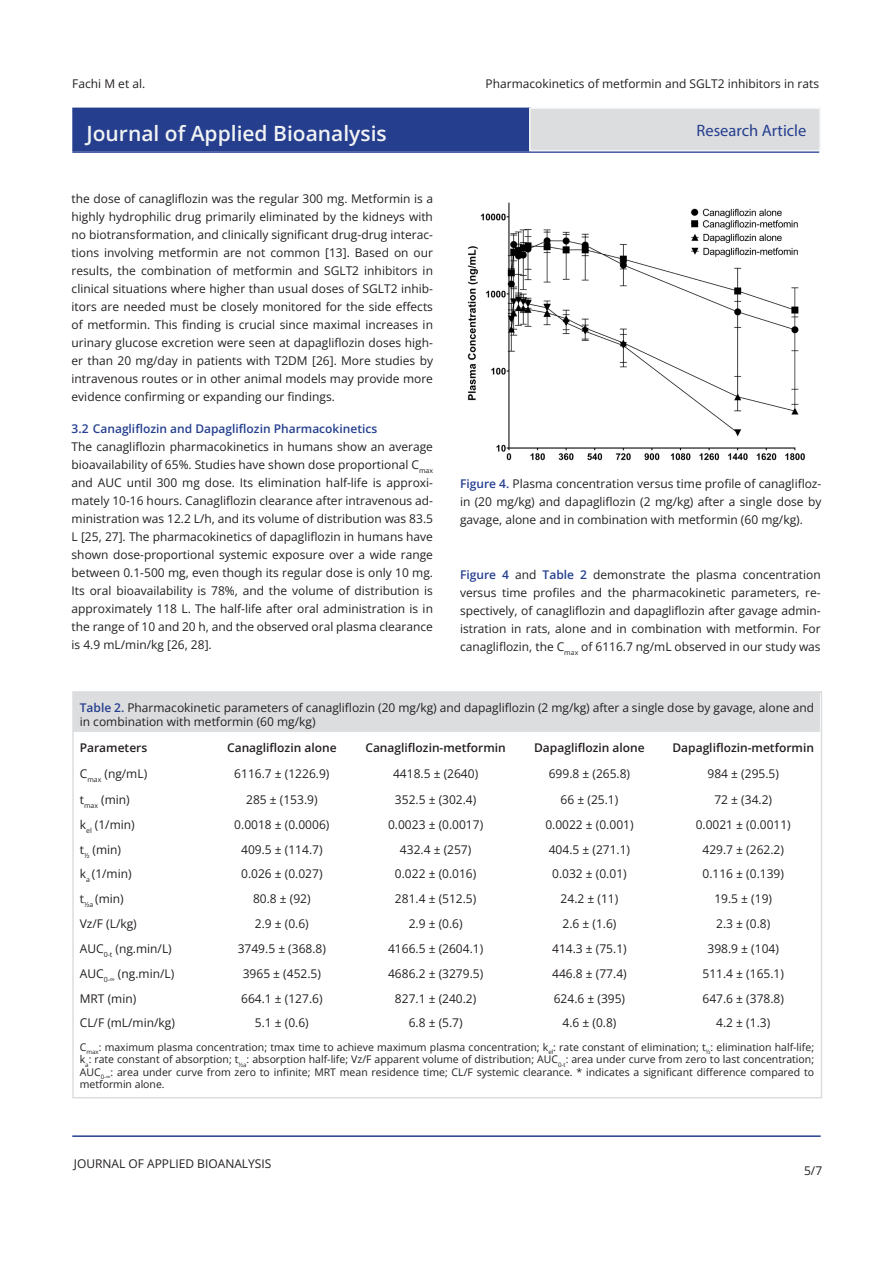
<style>
.page{position:relative;width:893px;height:1263px;background:#fff}
.page>*{position:absolute;margin:0;border:0;box-sizing:border-box;transform-origin:0 0}
.t1{font:600 21px "Open Sans";color:#f2f3f4}
.t2{font:16.5px "Myriad Pro";color:#253f8e}
.t3{font:12px/18px "Open Sans";color:#231f20;text-align:justify}
.t4{font:600 12px "Open Sans";color:#231f20}
.t5{font:600 12px "Open Sans";color:#253f8e}
.t6{font:10.5px/12.6px "Open Sans";color:#231f20;text-align:justify}
.s1{font-weight:600;color:#253f8e}
</style>
<div class="page">
<hr style="left:72px;top:151px;width:747px;height:2px;background:#253f8e">
<div style="left:73px;top:108px;width:457px;height:43px;background:#253f8e"></div>
<div style="left:530px;top:108px;width:290px;height:43px;background:#dcdddf"></div>
<div style="left:529px;top:108px;width:292px;height:43px;border:2px solid #f2f3f4"></div>
<hr style="left:72px;top:1135px;width:749px;height:2px;background:#253f8e">
<img style="left:467px;top:202px;width:338px;height:259px">
<div style="left:74px;top:693px;width:746px;height:39px;background:#dcdddf"></div>
<div style="left:72px;top:691px;width:750px;height:407px;border:2px solid #dcdddf"></div>
<p class="t3" style="left:72px;top:74px;width:75px">Fachi M et al.</p>
<p class="t3" style="left:486px;top:74px;width:335px">Pharmacokinetics of metformin and SGLT2 inhibitors in rats</p>
<h1 class="t1" style="left:87px;top:119px;width:302px">Journal of Applied Bioanalysis</h1>
<h2 class="t2" style="left:696px;top:120px;width:111px">Research Article</h2>
<p class="t3" style="left:72px;top:189px;width:363px">the dose of canagliflozin was the regular 300 mg. Metformin is a highly hydrophilic drug primarily eliminated by the kidneys with no biotransformation, and clinically significant drug-drug interac&shy;tions involving metformin are not common [13]. Based on our results, the combination of metformin and SGLT2 inhibitors in clinical situations where higher than usual doses of SGLT2 inhib&shy;itors are needed must be closely monitored for the side effects of metformin. This finding is crucial since maximal increases in urinary glucose excretion were seen at dapagliflozin doses high&shy;er than 20 mg/day in patients with T2DM [26]. More studies by intravenous routes or in other animal models may provide more evidence confirming or expanding our findings.</p>
<p class="t5" style="left:72px;top:420px;width:307px">3.2 Canagliflozin and Dapagliflozin Pharmacokinetics</p>
<p class="t3" style="left:72px;top:437px;width:363px">The canagliflozin pharmacokinetics in humans show an average bioavailability of 65%. Studies have shown dose proportional C<sub>max </sub>and AUC until 300 mg dose. Its elimination half-life is approxi&shy;mately 10-16 hours. Canagliflozin clearance after intravenous ad&shy;ministration was 12.2 L/h, and its volume of distribution was 83.5<br>L [25, 27]. The pharmacokinetics of dapagliflozin in humans have shown dose-proportional systemic exposure over a wide range between 0.1-500 mg, even though its regular dose is only 10 mg.<br>Its oral bioavailability is 78%, and the volume of distribution is approximately 118 L. The half-life after oral administration is in the range of 10 and 20 h, and the observed oral plasma clearance is 4.9 mL/min/kg [26, 28].</p>
<p class="t3" style="left:460px;top:474px;width:363px"><span class="s1">Figure 4.</span> Plasma concentration versus time profile of canaglifloz&shy;in (20 mg/kg) and dapagliflozin (2 mg/kg) after a single dose by gavage, alone and in combination with metformin (60 mg/kg).</p>
<p class="t3" style="left:460px;top:565px;width:362px"><span class="s1">Figure 4</span> and <span class="s1">Table 2</span> demonstrate the plasma concentration versus time profiles and the pharmacokinetic parameters, re&shy;spectively, of canagliflozin and dapagliflozin after gavage admin&shy;istration in rats, alone and in combination with metformin. For canagliflozin, the C<sub>max</sub> of 6116.7 ng/mL observed in our study was</p>
<p class="t3" style="left:80px;top:700px;width:736px;line-height:14.4px"><span class="s1">Table 2.</span> Pharmacokinetic parameters of canagliflozin (20 mg/kg) and dapagliflozin (2 mg/kg) after a single dose by gavage, alone and in combination with metformin (60 mg/kg)</p>
<p class="t4" style="left:80px;top:739px;width:69px">Parameters</p>
<p class="t4" style="left:227px;top:739px;width:111px">Canagliflozin alone</p>
<p class="t4" style="left:365px;top:739px;width:142px">Canagliflozin-metformin</p>
<p class="t4" style="left:534px;top:739px;width:112px">Dapagliflozin alone</p>
<p class="t4" style="left:672px;top:739px;width:143px">Dapagliflozin-metformin</p>
<p class="t3" style="left:80px;top:765px;width:69px">C<sub>max</sub> (ng/mL)</p>
<p class="t3" style="left:234px;top:765px;width:97px">6116.7 ± (1226.9)</p>
<p class="t3" style="left:393px;top:765px;width:87px">4418.5 ± (2640)</p>
<p class="t3" style="left:549px;top:765px;width:83px">699.8 ± (265.8)</p>
<p class="t3" style="left:708px;top:765px;width:73px">984 ± (295.5)</p>
<p class="t3" style="left:80px;top:790px;width:51px">t<sub>max</sub> (min)</p>
<p class="t3" style="left:246px;top:790px;width:73px">285 ± (153.9)</p>
<p class="t3" style="left:395px;top:790px;width:83px">352.5 ± (302.4)</p>
<p class="t3" style="left:561px;top:790px;width:59px">66 ± (25.1)</p>
<p class="t3" style="left:714px;top:790px;width:59px">72 ± (34.2)</p>
<p class="t3" style="left:80px;top:815px;width:56px">k<sub>el</sub> (1/min)</p>
<p class="t3" style="left:234px;top:815px;width:97px">0.0018 ± (0.0006)</p>
<p class="t3" style="left:388px;top:815px;width:97px">0.0023 ± (0.0017)</p>
<p class="t3" style="left:545px;top:815px;width:90px">0.0022 ± (0.001)</p>
<p class="t3" style="left:696px;top:815px;width:97px">0.0021 ± (0.0011)</p>
<p class="t3" style="left:80px;top:840px;width:43px">t<sub>½</sub> (min)</p>
<p class="t3" style="left:241px;top:840px;width:83px">409.5 ± (114.7)</p>
<p class="t3" style="left:400px;top:840px;width:73px">432.4 ± (257)</p>
<p class="t3" style="left:549px;top:840px;width:83px">404.5 ± (271.1)</p>
<p class="t3" style="left:702px;top:840px;width:83px">429.7 ± (262.2)</p>
<p class="t3" style="left:80px;top:865px;width:53px">k<sub>a</sub> (1/min)</p>
<p class="t3" style="left:241px;top:865px;width:83px">0.026 ± (0.027)</p>
<p class="t3" style="left:395px;top:865px;width:83px">0.022 ± (0.016)</p>
<p class="t3" style="left:552px;top:865px;width:76px">0.032 ± (0.01)</p>
<p class="t3" style="left:702px;top:865px;width:83px">0.116 ± (0.139)</p>
<p class="t3" style="left:80px;top:890px;width:45px">t<sub>½a</sub> (min)</p>
<p class="t3" style="left:253px;top:890px;width:59px">80.8 ± (92)</p>
<p class="t3" style="left:395px;top:890px;width:83px">281.4 ± (512.5)</p>
<p class="t3" style="left:561px;top:890px;width:59px">24.2 ± (11)</p>
<p class="t3" style="left:714px;top:890px;width:59px">19.5 ± (19)</p>
<p class="t3" style="left:80px;top:914px;width:59px">Vz/F (L/kg)</p>
<p class="t3" style="left:255px;top:914px;width:55px">2.9 ± (0.6)</p>
<p class="t3" style="left:409px;top:914px;width:55px">2.9 ± (0.6)</p>
<p class="t3" style="left:562px;top:914px;width:55px">2.6 ± (1.6)</p>
<p class="t3" style="left:716px;top:914px;width:55px">2.3 ± (0.8)</p>
<p class="t3" style="left:80px;top:939px;width:94px">AUC<sub>0-t</sub> (ng.min/L)</p>
<p class="t3" style="left:238px;top:939px;width:90px">3749.5 ± (368.8)</p>
<p class="t3" style="left:388px;top:939px;width:97px">4166.5 ± (2604.1)</p>
<p class="t3" style="left:552px;top:939px;width:76px">414.3 ± (75.1)</p>
<p class="t3" style="left:707px;top:939px;width:73px">398.9 ± (104)</p>
<p class="t3" style="left:80px;top:964px;width:96px">AUC<sub>0-∞</sub> (ng.min/L)</p>
<p class="t3" style="left:243px;top:964px;width:80px">3965 ± (452.5)</p>
<p class="t3" style="left:388px;top:964px;width:97px">4686.2 ± (3279.5)</p>
<p class="t3" style="left:552px;top:964px;width:76px">446.8 ± (77.4)</p>
<p class="t3" style="left:702px;top:964px;width:83px">511.4 ± (165.1)</p>
<p class="t3" style="left:80px;top:989px;width:58px">MRT (min)</p>
<p class="t3" style="left:241px;top:989px;width:83px">664.1 ± (127.6)</p>
<p class="t3" style="left:395px;top:989px;width:83px">827.1 ± (240.2)</p>
<p class="t3" style="left:554px;top:989px;width:73px">624.6 ± (395)</p>
<p class="t3" style="left:702px;top:989px;width:83px">647.6 ± (378.8)</p>
<p class="t3" style="left:80px;top:1014px;width:97px">CL/F (mL/min/kg)</p>
<p class="t3" style="left:255px;top:1014px;width:55px">5.1 ± (0.6)</p>
<p class="t3" style="left:409px;top:1014px;width:55px">6.8 ± (5.7)</p>
<p class="t3" style="left:562px;top:1014px;width:55px">4.6 ± (0.8)</p>
<p class="t3" style="left:716px;top:1014px;width:55px">4.2 ± (1.3)</p>
<p class="t6" style="left:80px;top:1040px;width:736px">C<sub>max</sub>: maximum plasma concentration; tmax time to achieve maximum plasma concentration; k<sub>el</sub>: rate constant of elimination; t<sub>½</sub>: elimination half-life; k<sub>a</sub>: rate constant of absorption; t<sub>½a</sub>: absorption half-life; Vz/F apparent volume of distribution; AUC<sub>0-t</sub>: area under curve from zero to last concentration; AUC<sub>0-∞</sub>: area under curve from zero to infinite; MRT mean residence time; CL/F systemic clearance. * indicates a significant difference compared to metformin alone.</p>
<p class="t3" style="left:74px;top:1154px;width:199px">JOURNAL OF APPLIED BIOANALYSIS</p>
<p class="t3" style="left:804px;top:1161px;width:20px">5/7</p>
</div>
